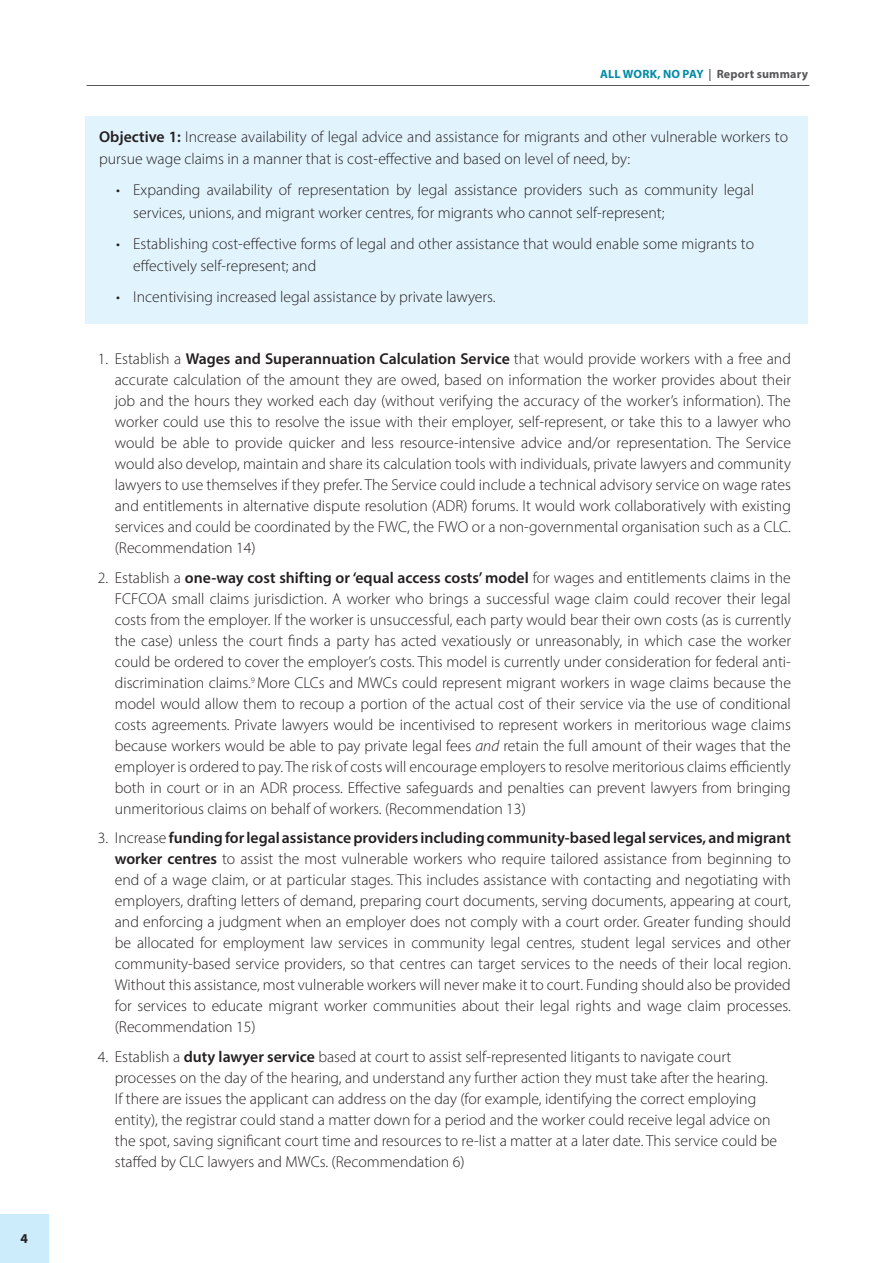
<style>
.page{position:relative;width:893px;height:1263px;background:#fff}
.page>*{position:absolute;margin:0;border:0;box-sizing:border-box;transform-origin:0 0}
.t1{font:300 15.75px/21px "Myriad Pro";color:#231f20}
.t2{font:700 13.5px "Myriad Pro";color:#231f20}
.t3{font:700 12px "Myriad Pro";letter-spacing:.015em;color:#008ba6}
.s1{font-weight:600;color:#57585a}
.s2{color:#57585a}
.s3{font-weight:600}
.s4{font-style:italic}
</style>
<div class="page">
<hr style="left:87px;top:85px;width:722px;height:1px;background:#57585a">
<div style="left:0;top:1215px;width:48px;height:48px;background:#ccecfb"></div>
<div style="left:85px;top:117px;width:723px;height:207px;background:#e1f3fc"></div>
<p class="t2" style="left:20px;top:1229px;width:9px">4</p>
<p class="t3" style="left:600px;top:66px;width:209px">ALL WORK, NO PAY <span class="s1">|</span> <span class="s2">Report summary</span></p>
<p class="t1" style="left:99px;top:125px;width:690px;line-height:22.5px"><span class="s3">Objective 1:</span> Increase availability of legal advice and assistance for migrants and other vulnerable workers to pursue wage claims in a manner that is cost-effective and based on level of need, by:</p>
<p class="t1" style="left:133px;top:178px;width:622px;line-height:22.5px;text-indent:-17px">• Expanding availability of representation by legal assistance providers such as community legal services, unions, and migrant worker centres, for migrants who cannot self-represent;</p>
<p class="t1" style="left:133px;top:232px;width:622px;line-height:22.5px;text-indent:-17px">• Establishing cost-effective forms of legal and other assistance that would enable some migrants to effectively self-represent; and</p>
<p class="t1" style="left:116px;top:286px;width:381px">• Incentivising increased legal assistance by private lawyers.</p>
<p class="t1" style="left:115px;top:348px;width:678px;text-align:justify;text-indent:-17px">1. Establish a <span class="s3">Wages and Superannuation Calculation Service</span> that would provide workers with a free and accurate calculation of the amount they are owed, based on information the worker provides about their job and the hours they worked each day (without verifying the accuracy of the worker’s information). The worker could use this to resolve the issue with their employer, self-represent, or take this to a lawyer who would be able to provide quicker and less resource-intensive advice and/or representation. The Service would also develop, maintain and share its calculation tools with individuals, private lawyers and community lawyers to use themselves if they prefer. The Service could include a technical advisory service on wage rates and entitlements in alternative dispute resolution (ADR) forums. It would work collaboratively with existing services and could be coordinated by the FWC, the FWO or a non-governmental organisation such as a CLC. (Recommendation 14)</p>
<p class="t1" style="left:115px;top:567px;width:678px;text-align:justify;text-indent:-17px">2. Establish a <span class="s3">one-way cost shifting or ‘equal access costs’ model</span> for wages and entitlements claims in the FCFCOA small claims jurisdiction. A worker who brings a successful wage claim could recover their legal costs from the employer. If the worker is unsuccessful, each party would bear their own costs (as is currently the case) unless the court finds a party has acted vexatiously or unreasonably, in which case the worker could be ordered to cover the employer’s costs. This model is currently under consideration for federal anti&shy;discrimination claims.<sup>9</sup> More CLCs and MWCs could represent migrant workers in wage claims because the model would allow them to recoup a portion of the actual cost of their service via the use of conditional costs agreements. Private lawyers would be incentivised to represent workers in meritorious wage claims because workers would be able to pay private legal fees <span class="s4">and</span> retain the full amount of their wages that the employer is ordered to pay. The risk of costs will encourage employers to resolve meritorious claims efficiently both in court or in an ADR process. Effective safeguards and penalties can prevent lawyers from bringing unmeritorious claims on behalf of workers. (Recommendation 13)</p>
<p class="t1" style="left:115px;top:827px;width:678px;text-align:justify;text-indent:-17px">3. Increase <span class="s3">funding for legal assistance providers including community-based legal services, and migrant worker centres</span> to assist the most vulnerable workers who require tailored assistance from beginning to end of a wage claim, or at particular stages. This includes assistance with contacting and negotiating with employers, drafting letters of demand, preparing court documents, serving documents, appearing at court, and enforcing a judgment when an employer does not comply with a court order. Greater funding should be allocated for employment law services in community legal centres, student legal services and other community-based service providers, so that centres can target services to the needs of their local region.<br>Without this assistance, most vulnerable workers will never make it to court. Funding should also be provided for services to educate migrant worker communities about their legal rights and wage claim processes. (Recommendation 15)</p>
<p class="t1" style="left:115px;top:1046px;width:664px;text-indent:-17px">4. Establish a <span class="s3">duty lawyer service</span> based at court to assist self-represented litigants to navigate court processes on the day of the hearing, and understand any further action they must take after the hearing.<br>If there are issues the applicant can address on the day (for example, identifying the correct employing entity), the registrar could stand a matter down for a period and the worker could receive legal advice on the spot, saving significant court time and resources to re-list a matter at a later date. This service could be staffed by CLC lawyers and MWCs. (Recommendation 6)</p>
</div>
